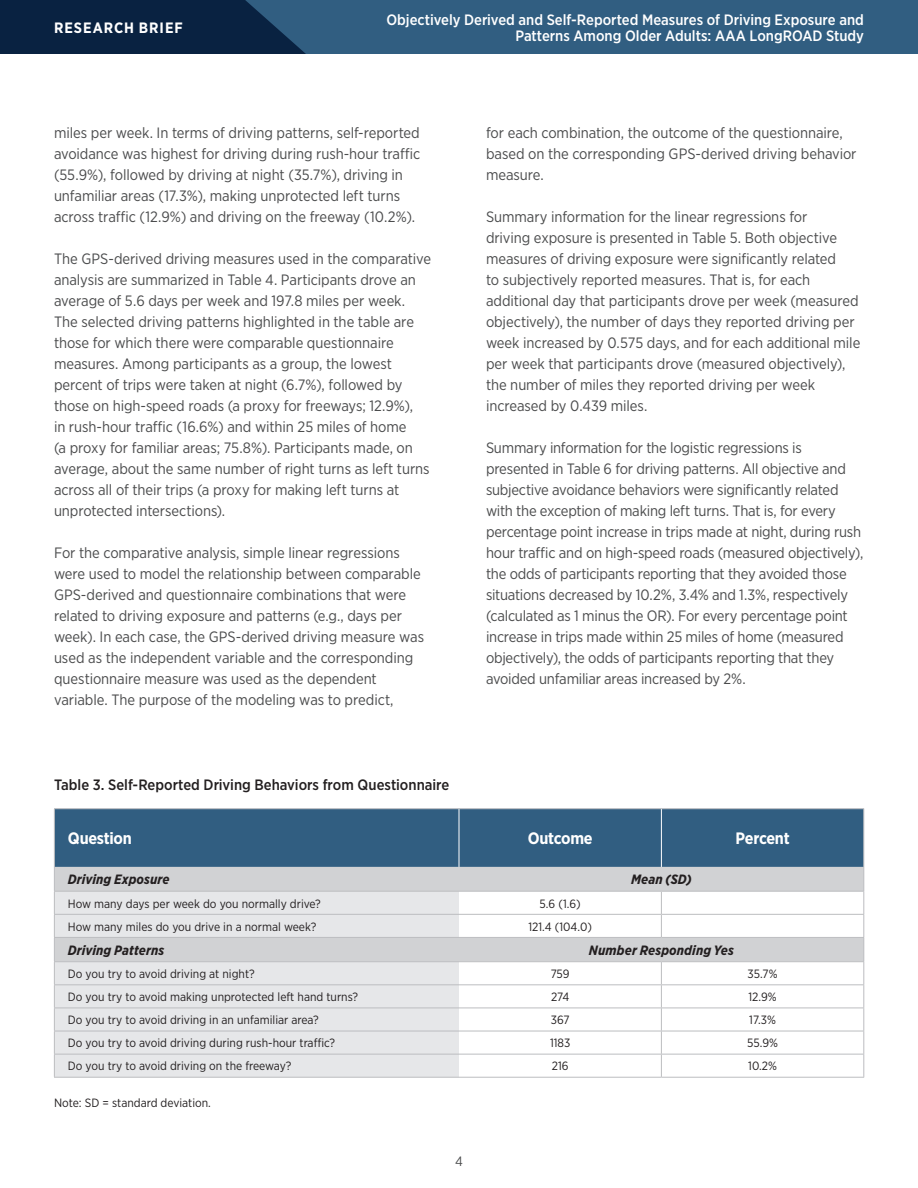
<style>
.page{position:relative;width:918px;height:1188px;background:#fff}
.page>*{position:absolute;margin:0;border:0;box-sizing:border-box;transform-origin:0 0}
.Table_Header{font:700 16.5px "Gotham Narrow";letter-spacing:-.02em;color:#fff}
.Body_Copy{font:15px/21px "Gotham Narrow";letter-spacing:-.01em;color:#4b4c4d}
.t1{font:500 15px/16.5px "Gotham Narrow";color:#fff;text-align:right}
.Table_Title{font:500 15px "Gotham Narrow";color:#231f20}
.t2{font:700 15px "Gotham Narrow";letter-spacing:.065em;color:#fff}
.Table_Body_Text{font:italic 700 13.5px "Gotham Narrow";letter-spacing:.005em;color:#231f20}
.t3{font:13.5px "Gotham Narrow";color:#4b4c4d}
.Table_Body_Text-2{font:12px "Gotham Narrow";color:#231f20}
.Figure_Number{font:12px "Gotham Narrow";color:#231f20}
</style>
<div class="page">
<div style="left:0;top:0;width:918px;height:54px;background:#315e81"></div>
<svg style="left:0;top:0;width:306px;height:54px;background:#0c2747"></svg>
<div style="left:55px;top:809px;width:808px;height:58px;background:#315e81"></div>
<div style="left:55px;top:867px;width:808px;height:24px;background:#d1d2d4"></div>
<svg style="left:55px;top:892px;width:404px;height:185px;background:#e2e3e5"></svg>
<svg style="left:459px;top:913px;width:404px;height:164px"></svg>
<hr style="left:54px;top:808px;width:405px;height:1px;background:#bcbdc0">
<hr style="left:54px;top:809px;width:1px;height:58px;background:#bcbdc0">
<hr style="left:459px;top:808px;width:202px;height:1px;background:#bcbdc0">
<hr style="left:661px;top:808px;width:203px;height:1px;background:#bcbdc0">
<hr style="left:863px;top:809px;width:1px;height:58px;background:#bcbdc0">
<svg style="left:661px;top:892px;width:1px;height:45px"></svg>
<svg style="left:54px;top:867px;width:1px;height:210px"></svg>
<svg style="left:661px;top:962px;width:1px;height:115px"></svg>
<hr style="left:54px;top:1077px;width:405px;height:1px;background:#bcbdc0">
<hr style="left:459px;top:1077px;width:202px;height:1px;background:#bcbdc0">
<hr style="left:661px;top:1077px;width:203px;height:1px;background:#bcbdc0">
<hr style="left:54px;top:891px;width:405px;height:1px;background:#bcbdc0">
<hr style="left:54px;top:914px;width:405px;height:1px;background:#bcbdc0">
<hr style="left:459px;top:914px;width:202px;height:1px;background:#bcbdc0">
<hr style="left:661px;top:914px;width:203px;height:1px;background:#bcbdc0">
<hr style="left:54px;top:937px;width:405px;height:1px;background:#bcbdc0">
<hr style="left:54px;top:961px;width:405px;height:1px;background:#bcbdc0">
<hr style="left:54px;top:984px;width:405px;height:1px;background:#bcbdc0">
<hr style="left:459px;top:984px;width:202px;height:1px;background:#bcbdc0">
<hr style="left:661px;top:984px;width:203px;height:1px;background:#bcbdc0">
<hr style="left:54px;top:1008px;width:405px;height:1px;background:#bcbdc0">
<hr style="left:459px;top:1008px;width:202px;height:1px;background:#bcbdc0">
<hr style="left:661px;top:1008px;width:203px;height:1px;background:#bcbdc0">
<hr style="left:54px;top:1031px;width:405px;height:1px;background:#bcbdc0">
<hr style="left:459px;top:1031px;width:202px;height:1px;background:#bcbdc0">
<hr style="left:661px;top:1031px;width:203px;height:1px;background:#bcbdc0">
<hr style="left:54px;top:1054px;width:405px;height:1px;background:#bcbdc0">
<hr style="left:459px;top:1054px;width:202px;height:1px;background:#bcbdc0">
<hr style="left:661px;top:1054px;width:203px;height:1px;background:#bcbdc0">
<hr style="left:459px;top:809px;width:1px;height:58px;background:#fff">
<hr style="left:459px;top:937px;width:202px;height:1px;background:#bcbdc0">
<hr style="left:661px;top:937px;width:203px;height:1px;background:#bcbdc0">
<hr style="left:459px;top:961px;width:202px;height:1px;background:#bcbdc0">
<hr style="left:661px;top:961px;width:203px;height:1px;background:#bcbdc0">
<svg style="left:863px;top:867px;width:1px;height:210px"></svg>
<hr style="left:459px;top:891px;width:202px;height:1px;background:#bcbdc0">
<hr style="left:661px;top:891px;width:203px;height:1px;background:#bcbdc0">
<hr style="left:661px;top:809px;width:1px;height:58px;background:#fff">
<p class="t2" style="left:54px;top:18px;width:130px">RESEARCH BRIEF</p>
<p class="t1" style="left:386px;top:11px;width:479px">Objectively Derived and Self-Reported Measures of Driving Exposure and<br>Patterns Among Older Adults: AAA LongROAD Study</p>
<p class="Body_Copy" style="left:54px;top:122px;width:368px">miles per week. In terms of driving patterns, self-reported avoidance was highest for driving during rush-hour traffic (55.9%), followed by driving at night (35.7%), driving in unfamiliar areas (17.3%), making unprotected left turns across traffic (12.9%) and driving on the freeway (10.2%).</p>
<p class="Body_Copy" style="left:54px;top:248px;width:379px">The GPS-derived driving measures used in the comparative analysis are summarized in Table 4. Participants drove an average of 5.6 days per week and 197.8 miles per week.<br>The selected driving patterns highlighted in the table are those for which there were comparable questionnaire measures. Among participants as a group, the lowest percent of trips were taken at night (6.7%), followed by those on high-speed roads (a proxy for freeways; 12.9%),<br>in rush-hour traffic (16.6%) and within 25 miles of home<br>(a proxy for familiar areas; 75.8%). Participants made, on average, about the same number of right turns as left turns across all of their trips (a proxy for making left turns at unprotected intersections).</p>
<p class="Body_Copy" style="left:54px;top:542px;width:372px">For the comparative analysis, simple linear regressions were used to model the relationship between comparable GPS-derived and questionnaire combinations that were related to driving exposure and patterns (e.g., days per week). In each case, the GPS-derived driving measure was used as the independent variable and the corresponding questionnaire measure was used as the dependent variable. The purpose of the modeling was to predict,</p>
<p class="Body_Copy" style="left:486px;top:122px;width:372px">for each combination, the outcome of the questionnaire, based on the corresponding GPS-derived driving behavior measure.</p>
<p class="Body_Copy" style="left:486px;top:206px;width:376px">Summary information for the linear regressions for<br>driving exposure is presented in Table 5. Both objective measures of driving exposure were significantly related<br>to subjectively reported measures. That is, for each additional day that participants drove per week (measured objectively), the number of days they reported driving per week increased by 0.575 days, and for each additional mile per week that participants drove (measured objectively), the number of miles they reported driving per week increased by 0.439 miles.</p>
<p class="Body_Copy" style="left:486px;top:437px;width:379px">Summary information for the logistic regressions is presented in Table 6 for driving patterns. All objective and subjective avoidance behaviors were significantly related with the exception of making left turns. That is, for every percentage point increase in trips made at night, during rush hour traffic and on high-speed roads (measured objectively), the odds of participants reporting that they avoided those situations decreased by 10.2%, 3.4% and 1.3%, respectively (calculated as 1 minus the OR). For every percentage point increase in trips made within 25 miles of home (measured objectively), the odds of participants reporting that they avoided unfamiliar areas increased by 2%.</p>
<p class="Table_Title" style="left:54px;top:776px;width:397px">Table 3. Self-Reported Driving Behaviors from Questionnaire</p>
<p class="Table_Header" style="left:68px;top:828px;width:65px">Question</p>
<p class="Table_Header" style="left:528px;top:828px;width:66px">Outcome</p>
<p class="Table_Header" style="left:736px;top:828px;width:56px">Percent</p>
<p class="Table_Body_Text" style="left:68px;top:871px;width:103px">Driving Exposure</p>
<p class="Table_Body_Text" style="left:631px;top:871px;width:62px">Mean (SD)</p>
<p class="Table_Body_Text-2" style="left:68px;top:896px;width:255px">How many days per week do you normally drive?</p>
<p class="Table_Body_Text-2" style="left:540px;top:896px;width:43px">5.6 (1.6)</p>
<p class="Table_Body_Text-2" style="left:68px;top:919px;width:250px">How many miles do you drive in a normal week?</p>
<p class="Table_Body_Text-2" style="left:528px;top:919px;width:65px">121.4 (104.0)</p>
<p class="Table_Body_Text" style="left:68px;top:942px;width:98px">Driving Patterns</p>
<p class="Table_Body_Text" style="left:589px;top:942px;width:146px">Number Responding Yes</p>
<p class="Table_Body_Text-2" style="left:68px;top:966px;width:188px">Do you try to avoid driving at night?</p>
<p class="Table_Body_Text-2" style="left:551px;top:966px;width:20px">759</p>
<p class="Table_Body_Text-2" style="left:748px;top:966px;width:32px">35.7%</p>
<p class="Table_Body_Text-2" style="left:68px;top:990px;width:292px">Do you try to avoid making unprotected left hand turns?</p>
<p class="Table_Body_Text-2" style="left:551px;top:990px;width:20px">274</p>
<p class="Table_Body_Text-2" style="left:748px;top:990px;width:30px">12.9%</p>
<p class="Table_Body_Text-2" style="left:68px;top:1013px;width:252px">Do you try to avoid driving in an unfamiliar area?</p>
<p class="Table_Body_Text-2" style="left:551px;top:1013px;width:20px">367</p>
<p class="Table_Body_Text-2" style="left:749px;top:1013px;width:28px">17.3%</p>
<p class="Table_Body_Text-2" style="left:68px;top:1036px;width:269px">Do you try to avoid driving during rush-hour traffic?</p>
<p class="Table_Body_Text-2" style="left:550px;top:1036px;width:22px">1183</p>
<p class="Table_Body_Text-2" style="left:747px;top:1036px;width:32px">55.9%</p>
<p class="Table_Body_Text-2" style="left:68px;top:1059px;width:225px">Do you try to avoid driving on the freeway?</p>
<p class="Table_Body_Text-2" style="left:552px;top:1059px;width:18px">216</p>
<p class="Table_Body_Text-2" style="left:748px;top:1059px;width:30px">10.2%</p>
<p class="Figure_Number" style="left:54px;top:1095px;width:158px">Note: SD = standard deviation.</p>
<p class="t3" style="left:455px;top:1153px;width:9px">4</p>
</div>
